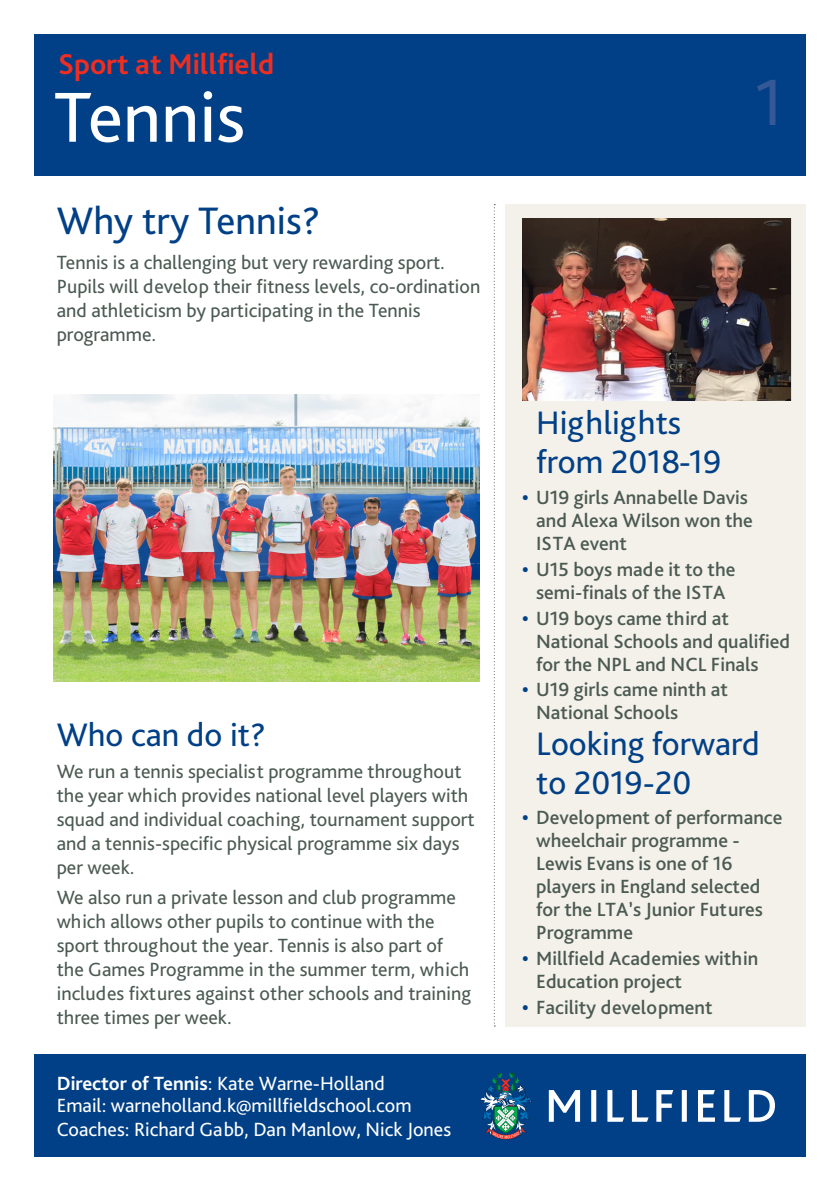
<style>
.page{position:relative;width:840px;height:1191px;background:#fff}
.page>*{position:absolute;margin:0;border:0;box-sizing:border-box;transform-origin:0 0}
.t1{font:74px "Bliss Pro";color:#fff}
.t2{font:68px "Bliss Pro";color:#355896}
.t3{font:40px "Bliss Pro";color:#014086}
.t4{font:34px/38.8px "Bliss Pro";color:#014086}
.t5{font:700 30px "Bliss Pro";color:#ee2e22}
.t6{font:20px/24px "Bliss Pro";color:#4b5a52}
.t7{font:500 20px/23px "Bliss Pro";color:#4b5a52}
.t8{font:20px/22px "Bliss Pro";color:#fff}
.s1{font-weight:700}
.s2{font-weight:700;color:#014086}
</style>
<div class="page">
<div style="left:34px;top:34px;width:771px;height:142px;background:#014086"></div>
<div style="left:34px;top:1054px;width:771px;height:103px;background:#014086"></div>
<svg style="left:548px;top:1090px;width:226px;height:31px"></svg>
<svg style="left:480px;top:1072px;width:52px;height:67px"></svg>
<div style="left:505px;top:204px;width:300px;height:822px;background:#f4f1ea"></div>
<img style="left:522px;top:218px;width:267px;height:183px">
<img style="left:54px;top:395px;width:425px;height:286px">
<svg style="left:493px;top:204px;width:2px;height:822px"></svg>
<p class="t5" style="left:58px;top:45px;width:217px">Sport at Millfield</p>
<p class="t1" style="left:54px;top:71px;width:193px">Tennis</p>
<p class="t2" style="left:754px;top:60px;width:30px">1</p>
<p class="t3" style="left:57px;top:196px;width:265px">Why try Tennis?</p>
<p class="t6" style="left:57px;top:250px;width:425px">Tennis is a challenging but very rewarding sport.<br>Pupils will develop their fitness levels, co-ordination and athleticism by participating in the Tennis programme.</p>
<p class="t4" style="left:57px;top:714px;width:210px">Who can do it?</p>
<p class="t6" style="left:57px;top:759px;width:419px">We run a tennis specialist programme throughout the year which provides national level players with squad and individual coaching, tournament support and a tennis-specific physical programme six days per week.</p>
<p class="t6" style="left:57px;top:885px;width:415px">We also run a private lesson and club programme which allows other pupils to continue with the sport throughout the year. Tennis is also part of the Games Programme in the summer term, which includes fixtures against other schools and training three times per week.</p>
<p class="t8" style="left:57px;top:1071px;width:356px"><span class="s1">Director of Tennis</span>: Kate Warne-Holland<br>Email: warneholland.k@millfieldschool.com</p>
<p class="t8" style="left:57px;top:1118px;width:395px">Coaches: Richard Gabb, Dan Manlow, Nick Jones</p>
<p class="t4" style="left:536px;top:403px;width:187px">Highlights from 2018-19</p>
<p class="t7" style="left:536px;top:485px;width:218px;text-indent:-14px"><span class="s2">•</span> U19 girls Annabelle Davis and Alexa Wilson won the<br>ISTA event</p>
<p class="t7" style="left:522px;top:557px;width:215px;text-align:center"><span class="s2">•</span> U15 boys made it to the semi-finals of the ISTA</p>
<p class="t7" style="left:536px;top:606px;width:255px;text-indent:-14px"><span class="s2">•</span> U19 boys came third at<br>National Schools and qualified for the NPL and NCL Finals</p>
<p class="t7" style="left:536px;top:678px;width:193px;text-indent:-14px"><span class="s2">•</span> U19 girls came ninth at<br>National Schools</p>
<p class="t4" style="left:536px;top:723px;width:225px">Looking forward to 2019-20</p>
<p class="t7" style="left:536px;top:805px;width:247px;text-indent:-14px"><span class="s2">•</span> Development of performance wheelchair programme -<br>Lewis Evans is one of 16 players in England selected for the LTA’s Junior Futures<br>Programme</p>
<p class="t7" style="left:536px;top:946px;width:223px;text-indent:-14px"><span class="s2">•</span> Millfield Academies within<br>Education project</p>
<p class="t7" style="left:522px;top:995px;width:192px"><span class="s2">•</span> Facility development</p>
</div>
